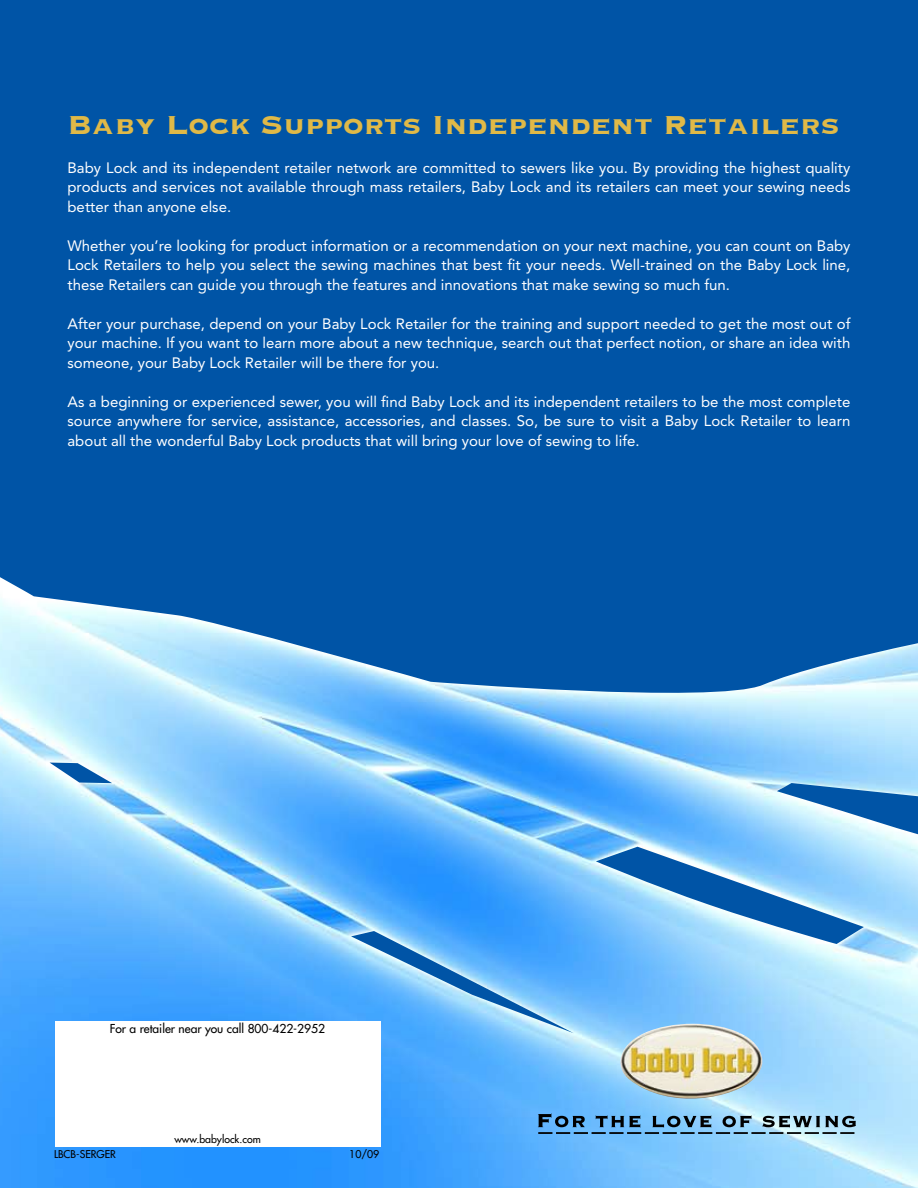
<style>
.page{position:relative;width:918px;height:1188px;background:#0054a6}
.page>*{position:absolute;margin:0;border:0;box-sizing:border-box;transform-origin:0 0}
.t1{font:700 33.75px "Copperplate";color:#e0b947}
.t2{font:15px/19.5px "Avenir";color:#fff;text-align:justify}
.t3{font:12px "Futura";color:#000}
.t4{font:10.5px "Futura";color:#000}
</style>
<div class="page">
<img style="left:0;top:577px;width:918px;height:611px">
<div style="left:55px;top:1021px;width:325px;height:125px;background:#fff"></div>
<img style="left:620px;top:1024px;width:144px;height:88px">
<svg style="left:538px;top:1113px;width:319px;height:21px;background:#6694b4"></svg>
<h1 class="t1" style="left:68px;top:103px;width:773px">Baby Lock Supports Independent Retailers</h1>
<p class="t2" style="left:68px;top:158px;width:785px">Baby Lock and its independent retailer network are committed to sewers like you. By providing the highest quality products and services not available through mass retailers, Baby Lock and its retailers can meet your sewing needs better than anyone else.</p>
<p class="t2" style="left:68px;top:236px;width:785px">Whether you’re looking for product information or a recommendation on your next machine, you can count on Baby Lock Retailers to help you select the sewing machines that best fit your needs. Well-trained on the Baby Lock line, these Retailers can guide you through the features and innovations that make sewing so much fun.</p>
<p class="t2" style="left:68px;top:314px;width:785px">After your purchase, depend on your Baby Lock Retailer for the training and support needed to get the most out of your machine. If you want to learn more about a new technique, search out that perfect notion, or share an idea with someone, your Baby Lock Retailer will be there for you.</p>
<p class="t2" style="left:68px;top:392px;width:784px">As a beginning or experienced sewer, you will find Baby Lock and its independent retailers to be the most complete source anywhere for service, assistance, accessories, and classes. So, be sure to visit a Baby Lock Retailer to learn about all the wonderful Baby Lock products that will bring your love of sewing to life.</p>
<p class="t3" style="left:110px;top:1021px;width:217px">For a retailer near you call 800-422-2952</p>
<p class="t4" style="left:174px;top:1132px;width:88px">www.babylock.com</p>
<p class="t4" style="left:54px;top:1147px;width:63px">LBCB-SERGER</p>
<p class="t4" style="left:349px;top:1147px;width:32px">10/09</p>
</div>
